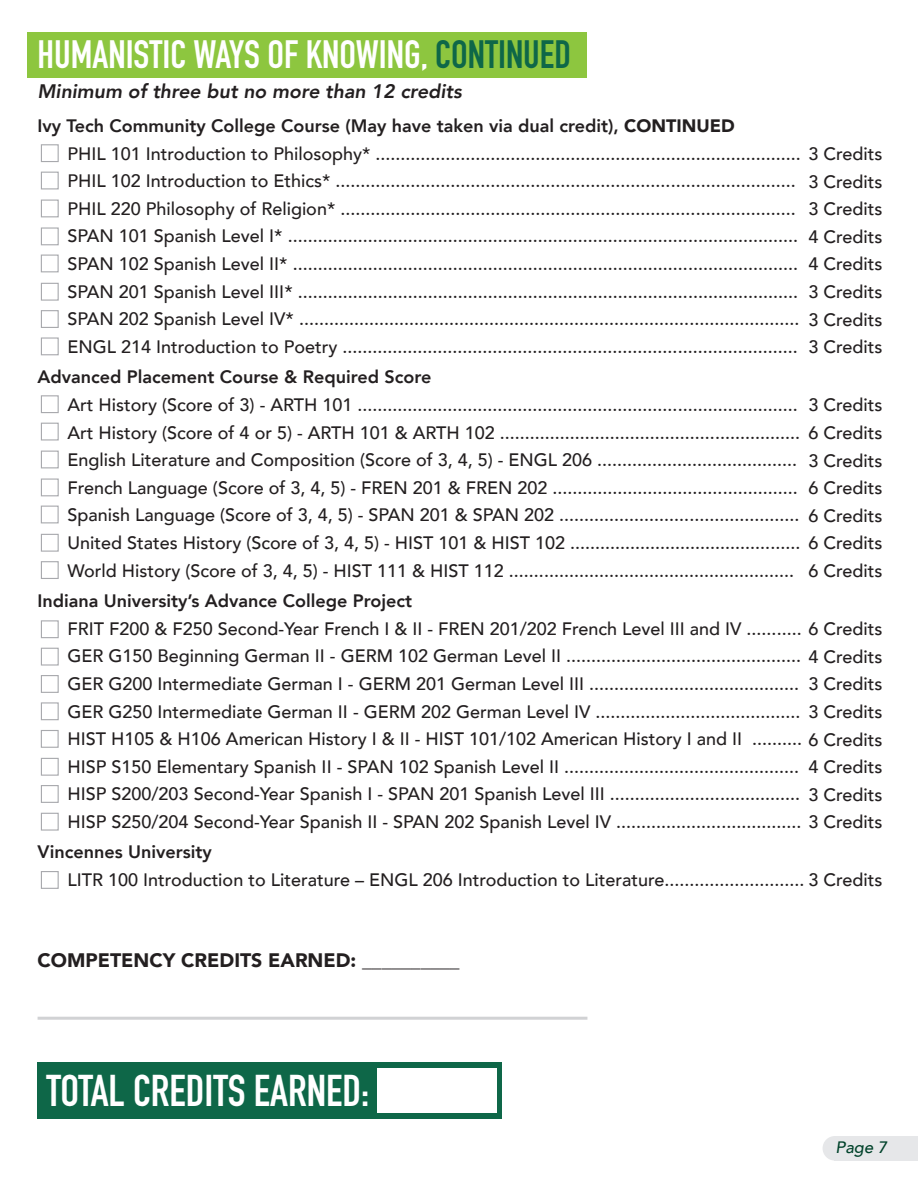
<style>
.page{position:relative;width:918px;height:1188px;background:#fff}
.page>*{position:absolute;margin:0;border:0;box-sizing:border-box;transform-origin:0 0}
.t1{font:43.8px "DIN Engschrift Std";color:#fff}
.t2{font:39px "DIN Engschrift Std";color:#fff}
.t3{font:italic 800 19.5px "Avenir";color:#231f20}
.t4{font:900 19.5px "Avenir";color:#231f20}
.t5{font:500 18px/27.6px "Avenir";color:#231f20}
.t6{font:800 18px "Avenir";color:#231f20}
.t7{font:italic 500 16.5px "Avenir";color:#00422a}
.s1{color:#0e6748}
.s2{font-weight:800}
.s3{font-weight:900}
</style>
<div class="page">
<div style="left:27px;top:32px;width:559px;height:46px;background:#8dc63f"></div>
<div style="left:835px;top:1136px;width:83px;height:25px;background:#e6e7e9"></div>
<div style="left:823px;top:1136px;width:24px;height:25px;background:#e6e7e9;border-radius:50%"></div>
<div style="left:41px;top:144px;width:18px;height:18px;border:1px solid #a8a9ad"></div>
<div style="left:41px;top:172px;width:18px;height:17px;border:1px solid #a8a9ad"></div>
<div style="left:41px;top:200px;width:18px;height:17px;border:1px solid #a8a9ad"></div>
<div style="left:41px;top:227px;width:18px;height:18px;border:1px solid #a8a9ad"></div>
<div style="left:41px;top:255px;width:18px;height:17px;border:1px solid #a8a9ad"></div>
<div style="left:41px;top:283px;width:18px;height:18px;border:1px solid #a8a9ad"></div>
<div style="left:41px;top:310px;width:18px;height:18px;border:1px solid #a8a9ad"></div>
<div style="left:41px;top:337px;width:18px;height:18px;border:1px solid #a8a9ad"></div>
<div style="left:41px;top:395px;width:18px;height:18px;border:1px solid #a8a9ad"></div>
<div style="left:41px;top:423px;width:18px;height:18px;border:1px solid #a8a9ad"></div>
<div style="left:41px;top:451px;width:18px;height:17px;border:1px solid #a8a9ad"></div>
<div style="left:41px;top:479px;width:18px;height:17px;border:1px solid #a8a9ad"></div>
<div style="left:41px;top:506px;width:18px;height:17px;border:1px solid #a8a9ad"></div>
<div style="left:41px;top:534px;width:18px;height:18px;border:1px solid #a8a9ad"></div>
<div style="left:41px;top:561px;width:18px;height:18px;border:1px solid #a8a9ad"></div>
<div style="left:41px;top:620px;width:18px;height:18px;border:1px solid #a8a9ad"></div>
<div style="left:41px;top:648px;width:18px;height:18px;border:1px solid #a8a9ad"></div>
<div style="left:41px;top:675px;width:18px;height:18px;border:1px solid #a8a9ad"></div>
<div style="left:41px;top:702px;width:18px;height:18px;border:1px solid #a8a9ad"></div>
<div style="left:41px;top:730px;width:18px;height:18px;border:1px solid #a8a9ad"></div>
<div style="left:41px;top:758px;width:18px;height:18px;border:1px solid #a8a9ad"></div>
<div style="left:41px;top:785px;width:18px;height:18px;border:1px solid #a8a9ad"></div>
<div style="left:41px;top:871px;width:18px;height:18px;border:1px solid #a8a9ad"></div>
<div style="left:41px;top:813px;width:18px;height:18px;border:1px solid #a8a9ad"></div>
<div style="left:38px;top:1062px;width:464px;height:57px;background:#0e6748"></div>
<div style="left:377px;top:1068px;width:120px;height:45px;background:#fff"></div>
<hr style="left:38px;top:1017px;width:549px;height:3px;background:#d1d2d4">
<h2 class="t2" style="left:38px;top:32px;width:535px">HUMANISTIC WAYS OF KNOWING, <span class="s1">CONTINUED</span></h2>
<p class="t3" style="left:38px;top:80px;width:426px">Minimum of three but no more than 12 credits</p>
<p class="t5" style="left:68px;top:111px;width:816px;text-indent:-30px"><span class="s2">Ivy Tech Community College Course (May have taken via dual credit),</span> <span class="s3">CONTINUED<br></span>PHIL 101 Introduction to Philosophy* ..................................................................................... 3 Credits PHIL 102 Introduction to Ethics* ............................................................................................<br>PHIL 220 Philosophy of Religion* ...........................................................................................<br>SPAN 101 Spanish Level I* ......................................................................................................<br>SPAN 102 Spanish Level II* .....................................................................................................<br>SPAN 201 Spanish Level III* ....................................................................................................<br>SPAN 202 Spanish Level IV* ....................................................................................................<br>ENGL 214 Introduction to Poetry ...........................................................................................</p>
<p class="t6" style="left:38px;top:363px;width:396px">Advanced Placement Course &amp; Required Score</p>
<p class="t5" style="left:68px;top:390px;width:734px">Art History (Score of 3) - ARTH 101 ........................................................................................<br>Art History (Score of 4 or 5) - ARTH 101 &amp; ARTH 102 ............................................................<br>English Literature and Composition (Score of 3, 4, 5) - ENGL 206 ........................................<br>French Language (Score of 3, 4, 5) - FREN 201 &amp; FREN 202 .................................................<br>Spanish Language (Score of 3, 4, 5) - SPAN 201 &amp; SPAN 202 ................................................<br>United States History (Score of 3, 4, 5) - HIST 101 &amp; HIST 102 ..............................................<br>World History (Score of 3, 4, 5) - HIST 111 &amp; HIST 112 .........................................................</p>
<p class="t6" style="left:38px;top:587px;width:376px">Indiana University’s Advance College Project</p>
<p class="t5" style="left:68px;top:614px;width:816px">FRIT F200 &amp; F250 Second-Year French I &amp; II - FREN 201/202 French Level III and IV ........... 6 Credits GER G150 Beginning German II - GERM 102 German Level II ............................................... 4 Credits GER G200 Intermediate German I - GERM 201 German Level III ..........................................<br>GER G250 Intermediate German II - GERM 202 German Level IV ......................................... 3 Credits HIST H105 &amp; H106 American History I &amp; II - HIST 101/102 American History I and II .......... 6 Credits HISP S150 Elementary Spanish II - SPAN 102 Spanish Level II ...............................................<br>HISP S200/203 Second-Year Spanish I - SPAN 201 Spanish Level III ......................................<br>HISP S250/204 Second-Year Spanish II - SPAN 202 Spanish Level IV ..................................... 3 Credits</p>
<p class="t6" style="left:38px;top:838px;width:176px">Vincennes University</p>
<p class="t5" style="left:68px;top:865px;width:816px">LITR 100 Introduction to Literature – ENGL 206 Introduction to Literature............................ 3 Credits</p>
<p class="t5" style="left:808px;top:167px;width:75px;text-align:justify">3 Credits 3 Credits 4 Credits 4 Credits 3 Credits 3 Credits 3 Credits</p>
<p class="t5" style="left:808px;top:390px;width:75px;text-align:justify">3 Credits 6 Credits 3 Credits 6 Credits 6 Credits 6 Credits 6 Credits</p>
<p class="t5" style="left:808px;top:669px;width:75px">3 Credits</p>
<p class="t5" style="left:808px;top:752px;width:75px">4 Credits<br>3 Credits</p>
<p class="t4" style="left:38px;top:943px;width:424px">COMPETENCY CREDITS EARNED: __________</p>
<h1 class="t1" style="left:46px;top:1065px;width:324px">TOTAL CREDITS EARNED:</h1>
<p class="t7" style="left:836px;top:1138px;width:53px">Page 7</p>
</div>
